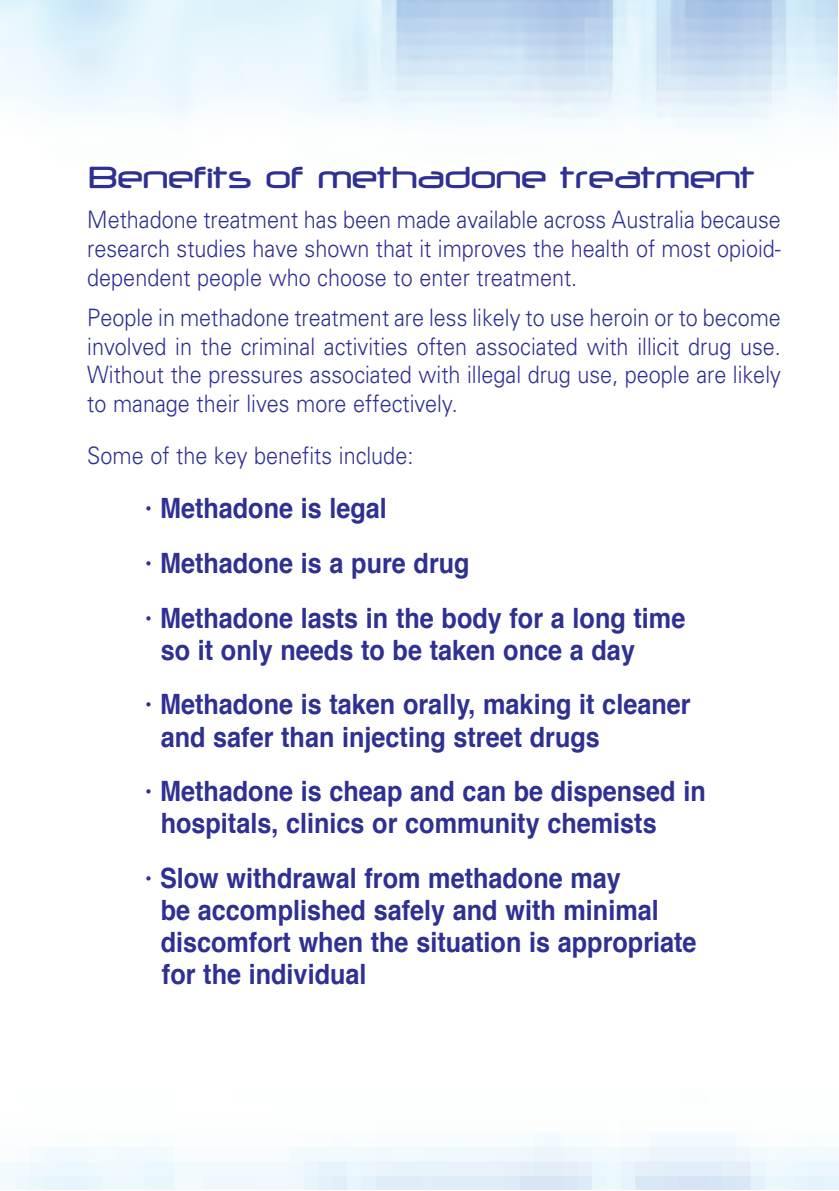
<style>
.page{position:relative;width:839px;height:1191px;background:#fff}
.page>*{position:absolute;margin:0;border:0;box-sizing:border-box;transform-origin:0 0}
.t1{font:500 36px "Neuropol";color:#2e3092}
.t2{font:700 28px/54.6px "Helvetica";color:#2e3092;scale:.9 1}
.t3{font:300 24px/28.8px "Univers";color:#2e3092;text-align:justify;scale:.9 1}
</style>
<div class="page">
<div style="left:0;top:1081px;width:839px;height:108px;background:linear-gradient(to bottom,#fff,#e7f3fb)"></div>
<h1 class="t1" style="left:87px;top:154px;width:668px">Benefits of methadone treatment</h1>
<p class="t3" style="left:87px;top:207px;width:772px">Methadone treatment has been made available across Australia because research studies have shown that it improves the health of most opioid&shy;dependent people who choose to enter treatment.</p>
<p class="t3" style="left:87px;top:305px;width:772px">People in methadone treatment are less likely to use heroin or to become involved in the criminal activities often associated with illicit drug use.<br>Without the pressures associated with illegal drug use, people are likely to manage their lives more effectively.</p>
<p class="t3" style="left:87px;top:443px;width:364px">Some of the key benefits include:</p>
<p class="t2" style="left:145px;top:484px;width:601px">· Methadone is legal<br>· Methadone is a pure drug<br>· Methadone lasts in the body for a long time</p>
<p class="t2" style="left:145px;top:625px;width:607px;text-indent:15px">so it only needs to be taken once a day<br>· Methadone is taken orally, making it cleaner</p>
<p class="t2" style="left:145px;top:712px;width:624px;text-indent:15px">and safer than injecting street drugs<br>· Methadone is cheap and can be dispensed in</p>
<p class="t2" style="left:145px;top:798px;width:569px;text-indent:15px">hospitals, clinics or community chemists · Slow withdrawal from methadone may</p>
<p class="t2" style="left:161px;top:896px;width:597px;line-height:32px">be accomplished safely and with minimal discomfort when the situation is appropriate for the individual</p>
</div>
